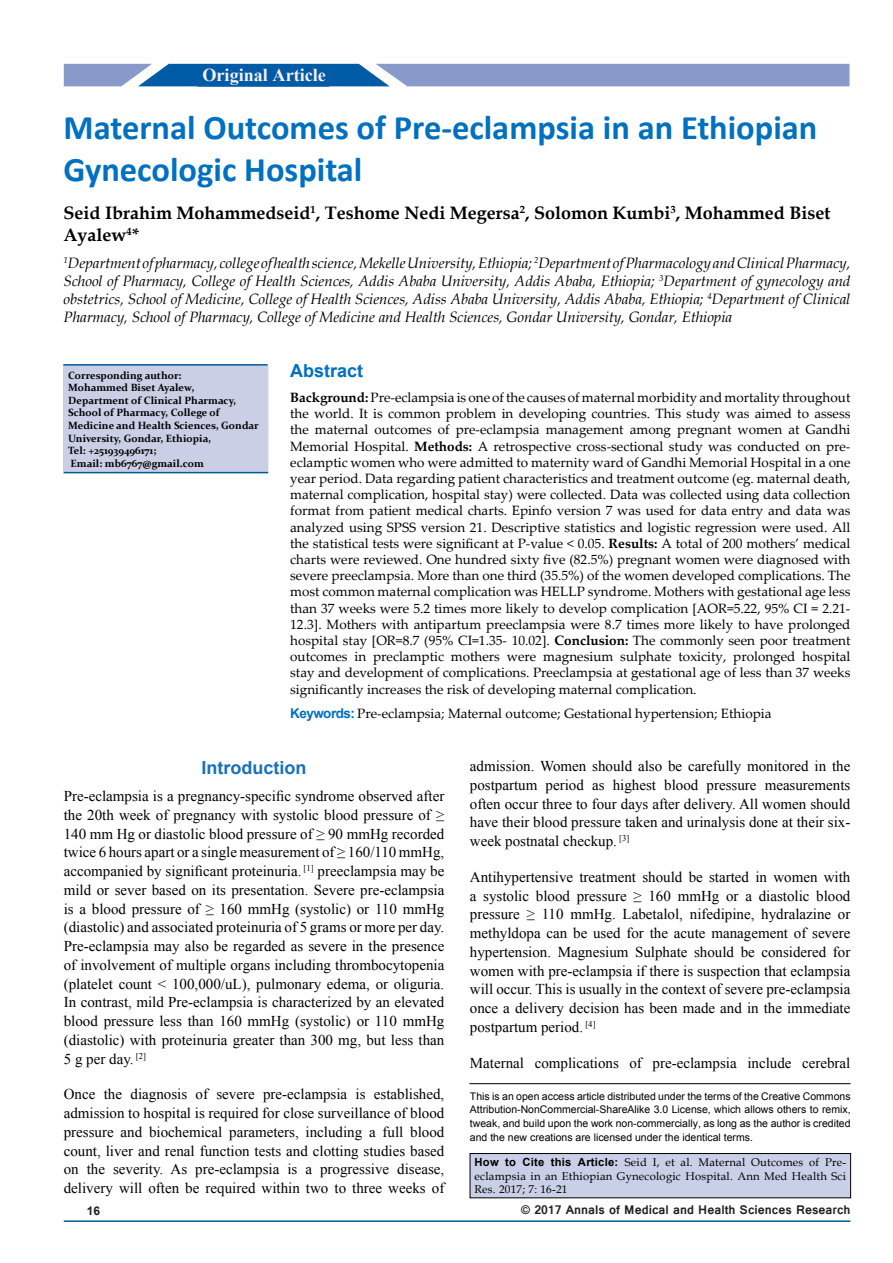
<style>
.page{position:relative;width:893px;height:1263px;background:#fff}
.page>*{position:absolute;margin:0;border:0;box-sizing:border-box;transform-origin:0 0}
.t1{font:700 34.5px/41.4px "Calibri";color:#0070c0}
.t2{font:700 18.75px "Times New Roman";color:#fff}
.t3{font:700 18.15px "Times New Roman";color:#f9eff6}
.t4{font:700 18px/21.6px "Book Antiqua";color:#000}
.t5{font:700 18px "Arial";color:#1870b8}
.t6{font:700 18px "Arial";color:#0070c0}
.t7{font:15px/18.8px "Times New Roman";color:#000;text-align:justify}
.t8{font:italic 15px/18px "Book Antiqua";letter-spacing:-.005em;color:#000;text-align:justify}
.t9{font:13.5px/16.2px "Palatino Linotype";color:#000;text-align:justify}
.t10{font:700 13.5px "Vrinda";color:#231f20}
.t11{font:700 12px "Arial";color:#231f20}
.t12{font:11.25px/13.5px "Book Antiqua";letter-spacing:.02em;color:#000;text-align:justify}
.t13{font:10.5px/13.5px "Arial";color:#000;text-align:justify}
.t14{font:700 10.5px/12.6px "Constantia";color:#000}
.s1{font-weight:700}
.s2{font-family:"Arial";font-weight:700;color:#0070c0}
.s3{font-family:"Arial";font-weight:700}
</style>
<div class="page">
<svg style="left:64px;top:64px;width:785px;height:22px;background:#7a95c7"></svg>
<hr style="left:64px;top:1220px;width:786px;height:2px;background:#005a96">
<div style="left:198px;top:65px;width:131px;height:22px;background:#005ba6;border:2px solid #005ba6"></div>
<div style="left:470px;top:1153px;width:381px;height:45px;background:#c9cfe7"></div>
<div style="left:470px;top:1153px;width:381px;height:45px;border:1px solid #000"></div>
<hr style="left:469px;top:1083px;width:382px;height:1px;background:#000">
<div style="left:64px;top:366px;width:204px;height:106px;background:#cacfe6"></div>
<div style="left:64px;top:366px;width:204px;height:106px;border:1px solid #c9cfe7"></div>
<hr style="left:64px;top:472px;width:204px;height:1px;background:#005a96">
<hr style="left:63px;top:364px;width:205px;height:2px;background:#005a96">
<p class="t2" style="left:201px;top:61px;width:129px">Original Article</p>
<p class="t3" style="left:202px;top:62px;width:125px">Original Article</p>
<h1 class="t1" style="left:64px;top:107px;width:755px">Maternal Outcomes of Pre-eclampsia in an Ethiopian<br>Gynecologic Hospital</h1>
<p class="t4" style="left:64px;top:202px;width:768px">Seid Ibrahim Mohammedseid<sup>1</sup>, Teshome Nedi Megersa<sup>2</sup>, Solomon Kumbi<sup>3</sup>, Mohammed Biset<br>Ayalew<sup>4</sup>*</p>
<p class="t8" style="left:64px;top:253px;width:788px"><sup>1</sup>Department of pharmacy, college of health science, Mekelle University, Ethiopia; <sup>2</sup>Department of Pharmacology and Clinical Pharmacy, School of Pharmacy, College of Health Sciences, Addis Ababa University, Addis Ababa, Ethiopia; <sup>3</sup>Department of gynecology and obstetrics, School of Medicine, College of Health Sciences, Adiss Ababa University, Addis Ababa, Ethiopia; <sup>4</sup>Department of Clinical Pharmacy, School of Pharmacy, College of Medicine and Health Sciences, Gondar University, Gondar, Ethiopia</p>
<p class="t6" style="left:290px;top:359px;width:75px">Abstract</p>
<p class="t9" style="left:290px;top:389px;width:562px"><span class="s1">Background:</span> Pre-eclampsia is one of the causes of maternal morbidity and mortality throughout the world. It is common problem in developing countries. This study was aimed to assess the maternal outcomes of pre-eclampsia management among pregnant women at Gandhi Memorial Hospital. <span class="s1">Methods:</span> A retrospective cross-sectional study was conducted on pre&shy;eclamptic women who were admitted to maternity ward of Gandhi Memorial Hospital in a one year period. Data regarding patient characteristics and treatment outcome (eg. maternal death, maternal complication, hospital stay) were collected. Data was collected using data collection format from patient medical charts. Epinfo version 7 was used for data entry and data was analyzed using SPSS version 21. Descriptive statistics and logistic regression were used. All the statistical tests were significant at P-value &lt; 0.05. <span class="s1">Results:</span> A total of 200 mothers’ medical charts were reviewed. One hundred sixty five (82.5%) pregnant women were diagnosed with severe preeclampsia. More than one third (35.5%) of the women developed complications. The most common maternal complication was HELLP syndrome. Mothers with gestational age less than 37 weeks were 5.2 times more likely to develop complication [AOR=5.22, 95% CI = 2.21- 12.3]. Mothers with antipartum preeclampsia were 8.7 times more likely to have prolonged hospital stay [OR=8.7 (95% CI=1.35- 10.02]. <span class="s1">Conclusion:</span> The commonly seen poor treatment outcomes in preclamptic mothers were magnesium sulphate toxicity, prolonged hospital stay and development of complications. Preeclampsia at gestational age of less than 37 weeks significantly increases the risk of developing maternal complication.</p>
<p class="t9" style="left:290px;top:705px;width:483px"><span class="s2">Keywords:</span> Pre-eclampsia; Maternal outcome; Gestational hypertension; Ethiopia</p>
<p class="t14" style="left:68px;top:368px;width:192px">Corresponding author:<br>Mohammed Biset Ayalew,<br>Department of Clinical Pharmacy,<br>School of Pharmacy, College of<br>Medicine and Health Sciences, Gondar<br>University, Gondar, Ethiopia,<br>Tel: +251939496171;<br>Email: mb6767@gmail.com</p>
<p class="t5" style="left:202px;top:755px;width:106px">Introduction</p>
<p class="t7" style="left:64px;top:786px;width:382px">Pre-eclampsia is a pregnancy-specific syndrome observed after the 20th week of pregnancy with systolic blood pressure of ≥ 140 mm Hg or diastolic blood pressure of ≥ 90 mmHg recorded twice 6 hours apart or a single measurement of ≥ 160/110 mmHg, accompanied by significant proteinuria. <sup>[1]</sup> preeclampsia may be mild or sever based on its presentation. Severe pre-eclampsia is a blood pressure of ≥ 160 mmHg (systolic) or 110 mmHg (diastolic) and associated proteinuria of 5 grams or more per day.<br>Pre-eclampsia may also be regarded as severe in the presence of involvement of multiple organs including thrombocytopenia (platelet count &lt; 100,000/uL), pulmonary edema, or oliguria.<br>In contrast, mild Pre-eclampsia is characterized by an elevated blood pressure less than 160 mmHg (systolic) or 110 mmHg (diastolic) with proteinuria greater than 300 mg, but less than 5 g per day. <sup>[2]</sup></p>
<p class="t7" style="left:64px;top:1085px;width:382px">Once the diagnosis of severe pre-eclampsia is established, admission to hospital is required for close surveillance of blood pressure and biochemical parameters, including a full blood count, liver and renal function tests and clotting studies based on the severity. As pre-eclampsia is a progressive disease, delivery will often be required within two to three weeks of</p>
<p class="t7" style="left:470px;top:756px;width:382px">admission. Women should also be carefully monitored in the postpartum period as highest blood pressure measurements often occur three to four days after delivery. All women should have their blood pressure taken and urinalysis done at their six&shy;week postnatal checkup. <sup>[3]</sup></p>
<p class="t7" style="left:470px;top:867px;width:382px">Antihypertensive treatment should be started in women with a systolic blood pressure ≥ 160 mmHg or a diastolic blood pressure ≥ 110 mmHg. Labetalol, nifedipine, hydralazine or methyldopa can be used for the acute management of severe hypertension. Magnesium Sulphate should be considered for women with pre-eclampsia if there is suspection that eclampsia will occur. This is usually in the context of severe pre-eclampsia once a delivery decision has been made and in the immediate postpartum period. <sup>[4]</sup></p>
<p class="t7" style="left:470px;top:1053px;width:382px">Maternal complications of pre-eclampsia include cerebral</p>
<p class="t13" style="left:470px;top:1090px;width:382px">This is an open access article distributed under the terms of the Creative Commons Attribution‑NonCommercial‑ShareAlike 3.0 License, which allows others to remix, tweak, and build upon the work non‑commercially, as long as the author is credited and the new creations are licensed under the identical terms.</p>
<p class="t12" style="left:475px;top:1155px;width:373px"><span class="s3">How to Cite this Article:</span> Seid I, et al. Maternal Outcomes of Pre&shy;eclampsia in an Ethiopian Gynecologic Hospital. Ann Med Health Sci Res. 2017; 7: 16-21</p>
<p class="t11" style="left:87px;top:1203px;width:15px">16</p>
<p class="t10" style="left:521px;top:1201px;width:331px">© 2017 Annals of Medical and Health Sciences Research</p>
</div>
